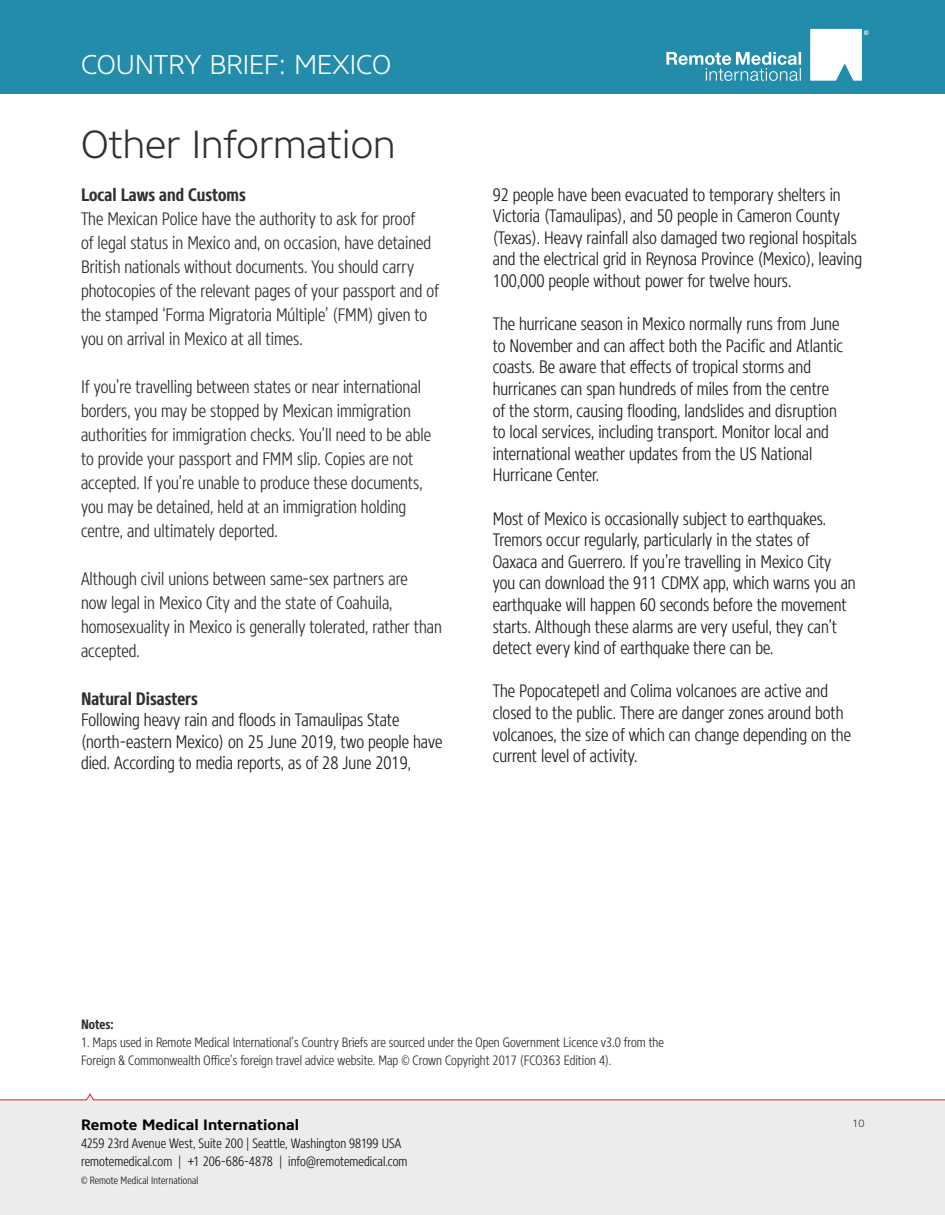
<style>
.page{position:relative;width:945px;height:1215px;background:#fff}
.page>*{position:absolute;margin:0;border:0;box-sizing:border-box;transform-origin:0 0}
.t1{font:300 39px "Core Sans N35";color:#312f30}
.t2{font:300 27px "Core Sans N35";color:#fff}
.t3{font:300 18px/21.6px "Core Sans N37 Cn";color:#231f20}
.t4{font:300 18px/24px "Core Sans N37 Cn";color:#312f30}
.t5{font:700 18px "Core Sans N67 Cn";color:#312f30}
.t6{font:700 15px "Core Sans N65";letter-spacing:.005em;color:#080302}
.t7{font:300 13.5px/18px "Core Sans N37 Cn";color:#312f30}
.t8{font:300 13.5px/18px "Core Sans N37 Cn";color:#181413}
.t9{font:700 13.5px "Core Sans N67 Cn";color:#312f30}
.t10{font:300 10.5px "Core Sans N37 Cn";letter-spacing:.01em;color:#181413}
.t11{font:300 10.5px "Core Sans N35";color:#312f30}
</style>
<div class="page">
<div style="left:0;top:1100px;width:945px;height:115px;background:#ececee"></div>
<svg style="left:0;top:1093px;width:945px;height:8px"></svg>
<div style="left:0;top:0;width:945px;height:94px;background:#228caa"></div>
<svg style="left:810px;top:29px;width:59px;height:52px"></svg>
<svg style="left:666px;top:52px;width:135px;height:29px"></svg>
<h2 class="t2" style="left:81px;top:47px;width:312px">COUNTRY BRIEF: MEXICO</h2>
<p class="t1" style="left:81px;top:119px;width:316px">Other Information</p>
<p class="t5" style="left:81px;top:183px;width:166px">Local Laws and Customs</p>
<p class="t4" style="left:81px;top:206px;width:359px">The Mexican Police have the authority to ask for proof<br>of legal status in Mexico and, on occasion, have detained British nationals without documents. You should carry photocopies of the relevant pages of your passport and of the stamped ‘Forma Migratoria Múltiple’ (FMM) given to you on arrival in Mexico at all times.</p>
<p class="t4" style="left:81px;top:374px;width:352px">If you’re travelling between states or near international borders, you may be stopped by Mexican immigration authorities for immigration checks. You’ll need to be able to provide your passport and FMM slip. Copies are not accepted. If you’re unable to produce these documents, you may be detained, held at an immigration holding centre, and ultimately deported.</p>
<p class="t4" style="left:81px;top:566px;width:362px">Although civil unions between same-sex partners are<br>now legal in Mexico City and the state of Coahuila, homosexuality in Mexico is generally tolerated, rather than accepted.</p>
<p class="t5" style="left:81px;top:687px;width:118px">Natural Disasters</p>
<p class="t3" style="left:81px;top:709px;width:363px">Following heavy rain and floods in Tamaulipas State (north-eastern Mexico) on 25 June 2019, two people have died. According to media reports, as of 28 June 2019,</p>
<p class="t3" style="left:493px;top:184px;width:371px">92 people have been evacuated to temporary shelters in Victoria (Tamaulipas), and 50 people in Cameron County (Texas). Heavy rainfall also damaged two regional hospitals and the electrical grid in Reynosa Province (Mexico), leaving 100,000 people without power for twelve hours.</p>
<p class="t3" style="left:493px;top:313px;width:352px">The hurricane season in Mexico normally runs from June to November and can affect both the Pacific and Atlantic coasts. Be aware that effects of tropical storms and hurricanes can span hundreds of miles from the centre of the storm, causing flooding, landslides and disruption to local services, including transport. Monitor local and international weather updates from the US National Hurricane Center.</p>
<p class="t3" style="left:493px;top:508px;width:364px">Most of Mexico is occasionally subject to earthquakes.<br>Tremors occur regularly, particularly in the states of Oaxaca and Guerrero. If you’re travelling in Mexico City you can download the 911 CDMX app, which warns you an earthquake will happen 60 seconds before the movement starts. Although these alarms are very useful, they can’t detect every kind of earthquake there can be.</p>
<p class="t3" style="left:493px;top:680px;width:360px">The Popocatepetl and Colima volcanoes are active and closed to the public. There are danger zones around both volcanoes, the size of which can change depending on the current level of activity.</p>
<p class="t9" style="left:81px;top:1016px;width:34px">Notes:</p>
<p class="t7" style="left:81px;top:1034px;width:584px">1. Maps used in Remote Medical International’s Country Briefs are sourced under the Open Government Licence v3.0 from the<br>Foreign &amp; Commonwealth Office’s foreign travel advice website. Map © Crown Copyright 2017 (FCO363 Edition 4).</p>
<p class="t6" style="left:81px;top:1115px;width:220px">Remote Medical International</p>
<p class="t8" style="left:81px;top:1135px;width:328px">4259 23rd Avenue West, Suite 200 | Seattle, Washington 98199 USA remotemedical.com | +1 206-686-4878 | info@remotemedical.com</p>
<p class="t10" style="left:81px;top:1174px;width:119px">© Remote Medical International</p>
<p class="t11" style="left:852px;top:1117px;width:14px">10</p>
</div>
